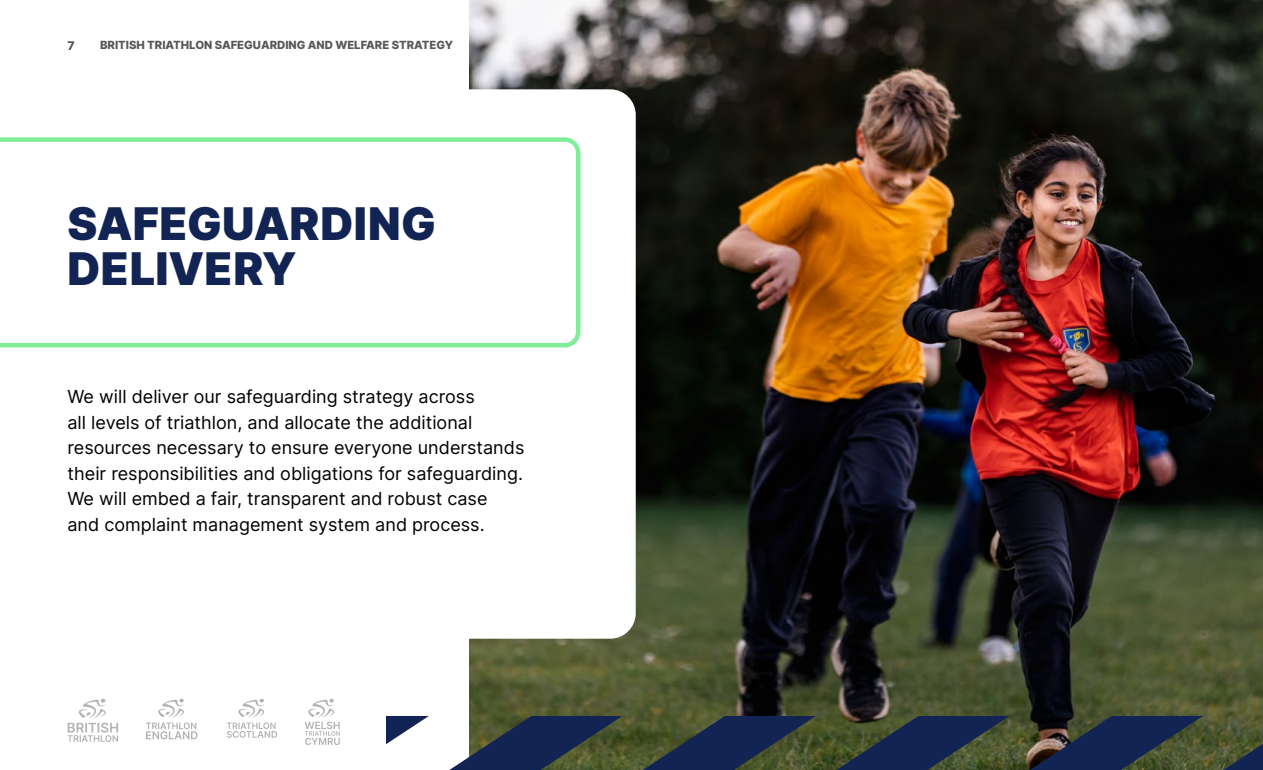
<style>
.page{position:relative;width:1263px;height:770px;background:#fff}
.page>*{position:absolute;margin:0;border:0;box-sizing:border-box;transform-origin:0 0}
.t1{font:900 45px/45px "Inter";letter-spacing:.005em;color:#122454}
.t2{font:18px/25.5px "Inter";color:#000}
.t3{font:800 12px "Inter";color:#575756}
.t4{font:800 11.25px "Inter";color:#575756}
</style>
<div class="page">
<img style="left:470px;top:0;width:793px;height:698px">
<div style="left:61px;top:89px;width:575px;height:549px;background:#fff;border-radius:26px"></div>
<svg style="left:0;top:137px;width:581px;height:210px"></svg>
<svg style="left:67px;top:698px;width:1196px;height:72px"></svg>
<p class="t3" style="left:68px;top:37px;width:9px">7</p>
<p class="t4" style="left:100px;top:37px;width:354px">BRITISH TRIATHLON SAFEGUARDING AND WELFARE STRATEGY</p>
<h1 class="t1" style="left:68px;top:200px;width:370px">SAFEGUARDING<br>DELIVERY</h1>
<p class="t2" style="left:68px;top:383px;width:458px">We will deliver our safeguarding strategy across<br>all levels of triathlon, and allocate the additional resources necessary to ensure everyone understands their responsibilities and obligations for safeguarding.<br>We will embed a fair, transparent and robust case<br>and complaint management system and process.</p>
</div>
